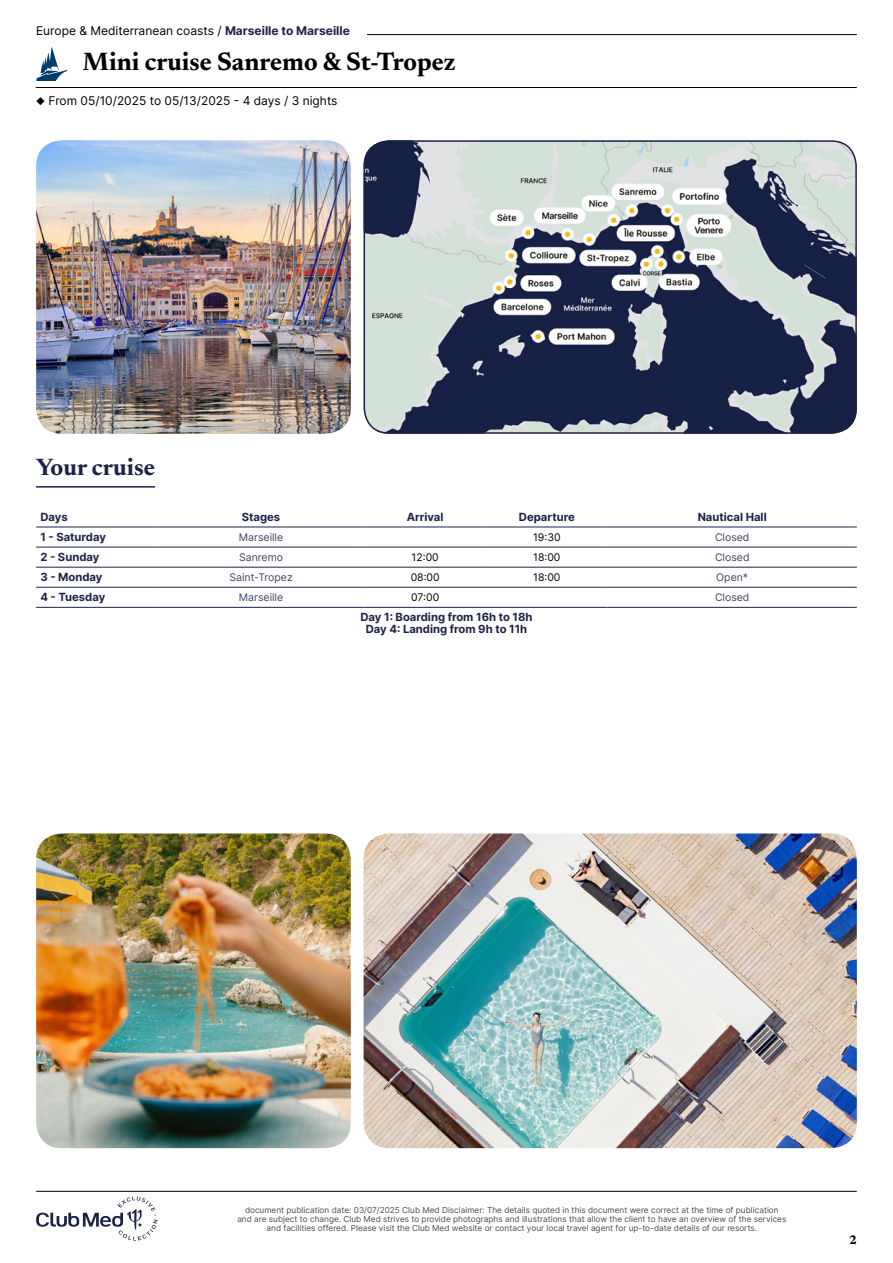
<style>
.page{position:relative;width:893px;height:1263px;background:#fff}
.page>*{position:absolute;margin:0;border:0;box-sizing:border-box;transform-origin:0 0}
.t1{font:700 25.5px "Newsreader 24 pt";color:#000}
.t2{font:700 24px "Newsreader 24 pt";color:#1e2346}
.t3{font:700 12.6px "Newsreader 24 pt";color:#000}
.t4{font:12px "Inter";color:#000}
.t5{font:700 11.25px/12px "Inter";color:#1e2346;text-align:center}
.t6{font:10.5px "Inter";color:#404462}
.t7{font:10.5px "Inter";color:#000}
.t8{font:8.25px/9px "Inter";color:#4d4d4d;text-align:center}
.s1{font-weight:700;color:#1e2346}
</style>
<div class="page">
<hr style="left:107px;top:34px;width:750px;height:1px;background:#000">
<hr style="left:36px;top:87px;width:821px;height:1px;background:#000">
<svg style="left:36px;top:47px;width:32px;height:34px"></svg>
<div style="left:36px;top:26px;width:331px;height:17px;background:#fff"></div>
<img style="left:364px;top:833px;width:493px;height:315px">
<hr style="left:36px;top:527px;width:122px;height:1px;background:#1e2346">
<hr style="left:158px;top:527px;width:206px;height:1px;background:#1e2346">
<hr style="left:364px;top:527px;width:122px;height:1px;background:#1e2346">
<hr style="left:486px;top:527px;width:122px;height:1px;background:#1e2346">
<hr style="left:608px;top:527px;width:249px;height:1px;background:#1e2346">
<hr style="left:36px;top:547px;width:122px;height:1px;background:#1e2346">
<hr style="left:158px;top:547px;width:206px;height:1px;background:#1e2346">
<hr style="left:364px;top:547px;width:122px;height:1px;background:#1e2346">
<hr style="left:486px;top:547px;width:122px;height:1px;background:#1e2346">
<hr style="left:608px;top:547px;width:249px;height:1px;background:#1e2346">
<hr style="left:36px;top:567px;width:122px;height:1px;background:#1e2346">
<hr style="left:158px;top:567px;width:206px;height:1px;background:#1e2346">
<hr style="left:364px;top:567px;width:122px;height:1px;background:#1e2346">
<hr style="left:486px;top:567px;width:122px;height:1px;background:#1e2346">
<hr style="left:608px;top:567px;width:249px;height:1px;background:#1e2346">
<hr style="left:36px;top:587px;width:122px;height:1px;background:#1e2346">
<hr style="left:36px;top:607px;width:122px;height:1px;background:#1e2346">
<hr style="left:158px;top:587px;width:206px;height:1px;background:#1e2346">
<hr style="left:158px;top:607px;width:206px;height:1px;background:#1e2346">
<hr style="left:364px;top:587px;width:122px;height:1px;background:#1e2346">
<hr style="left:364px;top:607px;width:122px;height:1px;background:#1e2346">
<hr style="left:486px;top:587px;width:122px;height:1px;background:#1e2346">
<hr style="left:486px;top:607px;width:122px;height:1px;background:#1e2346">
<hr style="left:608px;top:587px;width:249px;height:1px;background:#1e2346">
<hr style="left:608px;top:607px;width:249px;height:1px;background:#1e2346">
<img style="left:364px;top:140px;width:493px;height:294px">
<div style="left:364px;top:140px;width:493px;height:294px;border:2px solid #1e2346;border-radius:25px"></div>
<img style="left:36px;top:140px;width:315px;height:294px">
<img style="left:36px;top:833px;width:315px;height:315px">
<hr style="left:36px;top:486px;width:119px;height:2px;background:#1e2346">
<svg style="left:36px;top:1196px;width:122px;height:44px"></svg>
<hr style="left:36px;top:1191px;width:821px;height:1px;background:#000">
<h3 class="t4" style="left:36px;top:22px;width:315px">Europe &amp; Mediterranean coasts / <span class="s1">Marseille to Marseille</span></h3>
<h1 class="t1" style="left:83px;top:43px;width:374px">Mini cruise Sanremo &amp; St-Tropez</h1>
<h3 class="t4" style="left:36px;top:92px;width:303px">◆ From 05/10/2025 to 05/13/2025 - 4 days / 3 nights</h3>
<h2 class="t2" style="left:36px;top:450px;width:120px">Your cruise</h2>
<h3 class="t5" style="left:40px;top:510px;width:29px">Days</h3>
<h3 class="t5" style="left:242px;top:510px;width:40px">Stages</h3>
<h3 class="t5" style="left:407px;top:510px;width:38px">Arrival</h3>
<h3 class="t5" style="left:519px;top:510px;width:57px">Departure</h3>
<h3 class="t5" style="left:698px;top:510px;width:71px">Nautical Hall</h3>
<h3 class="t5" style="left:40px;top:531px;width:67px">1 - Saturday</h3>
<p class="t6" style="left:239px;top:529px;width:46px">Marseille</p>
<p class="t7" style="left:533px;top:529px;width:29px">19:30</p>
<p class="t6" style="left:715px;top:529px;width:36px">Closed</p>
<h3 class="t5" style="left:40px;top:551px;width:60px">2 - Sunday</h3>
<p class="t6" style="left:239px;top:549px;width:45px">Sanremo</p>
<p class="t7" style="left:412px;top:549px;width:29px">12:00</p>
<p class="t7" style="left:533px;top:549px;width:29px">18:00</p>
<p class="t6" style="left:715px;top:549px;width:36px">Closed</p>
<h3 class="t5" style="left:40px;top:571px;width:64px">3 - Monday</h3>
<p class="t6" style="left:229px;top:570px;width:65px">Saint-Tropez</p>
<p class="t7" style="left:411px;top:570px;width:31px">08:00</p>
<p class="t7" style="left:533px;top:570px;width:29px">18:00</p>
<p class="t6" style="left:716px;top:570px;width:33px">Open*</p>
<h3 class="t5" style="left:40px;top:591px;width:66px">4 - Tuesday</h3>
<p class="t6" style="left:239px;top:590px;width:46px">Marseille</p>
<p class="t7" style="left:411px;top:590px;width:30px">07:00</p>
<p class="t6" style="left:715px;top:590px;width:36px">Closed</p>
<h3 class="t5" style="left:360px;top:611px;width:174px">Day 1: Boarding from 16h to 18h<br>Day 4: Landing from 9h to 11h</h3>
<p class="t8" style="left:237px;top:1205px;width:551px">document publication date: 03/07/2025 Club Med Disclaimer: The details quoted in this document were correct at the time of publication and are subject to change. Club Med strives to provide photographs and illustrations that allow the client to have an overview of the services and facilities offered. Please visit the Club Med website or contact your local travel agent for up-to-date details of our resorts.</p>
<h3 class="t3" style="left:849px;top:1230px;width:9px">2</h3>
</div>
